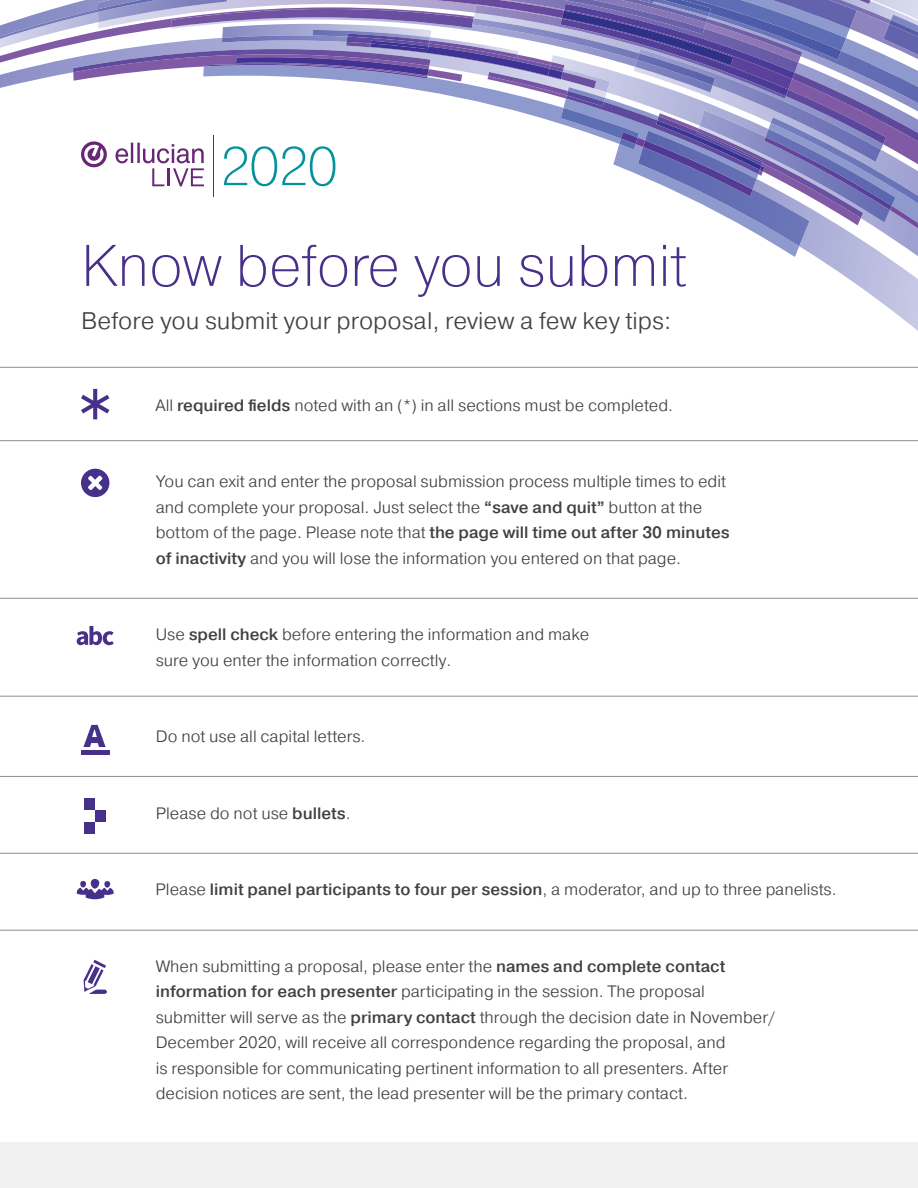
<style>
.page{position:relative;width:918px;height:1188px;background:#fff}
.page>*{position:absolute;margin:0;border:0;box-sizing:border-box;transform-origin:0 0}
.t1{font:200 58.5px "Pragmatica";color:#473089}
.t2{font:300 24px "Pragmatica";color:#414042}
.t3{font:300 16.5px/25.5px "Pragmatica";color:#414042}
.s1{font-weight:500}
</style>
<div class="page">
<hr style="left:0;top:440px;width:918px;height:1px;background:#8d8d8e">
<hr style="left:0;top:367px;width:918px;height:1px;background:#8d8d8e">
<hr style="left:0;top:598px;width:918px;height:1px;background:#8d8d8e">
<hr style="left:0;top:696px;width:918px;height:1px;background:#8d8d8e">
<hr style="left:0;top:776px;width:918px;height:1px;background:#8d8d8e">
<hr style="left:0;top:853px;width:918px;height:1px;background:#8d8d8e">
<hr style="left:0;top:930px;width:918px;height:1px;background:#8d8d8e">
<svg style="left:81px;top:389px;width:28px;height:30px"></svg>
<svg style="left:81px;top:469px;width:28px;height:28px"></svg>
<svg style="left:83px;top:725px;width:23px;height:22px"></svg>
<hr style="left:81px;top:750px;width:28px;height:4px;background:#473089">
<div style="left:85px;top:798px;width:10px;height:12px;background:#473089"></div>
<div style="left:95px;top:810px;width:11px;height:11px;background:#473089"></div>
<div style="left:85px;top:822px;width:10px;height:12px;background:#473089"></div>
<svg style="left:77px;top:626px;width:37px;height:19px"></svg>
<div style="left:91px;top:879px;width:8px;height:10px;background:#473089;border-radius:4px"></div>
<div style="left:104px;top:881px;width:6px;height:7px;background:#473089;border-radius:50%"></div>
<div style="left:80px;top:881px;width:6px;height:7px;background:#473089;border-radius:50%"></div>
<svg style="left:77px;top:888px;width:37px;height:11px"></svg>
<svg style="left:84px;top:960px;width:23px;height:34px"></svg>
<svg style="left:0;top:0;width:918px;height:331px"></svg>
<img style="left:638px;top:0;width:15px;height:4px">
<div style="left:0;top:1142px;width:918px;height:46px;background:#f0f0f0"></div>
<h1 class="t1" style="left:81px;top:228px;width:607px">Know before you submit</h1>
<h2 class="t2" style="left:81px;top:306px;width:592px">Before you submit your proposal, review a few key tips:</h2>
<p class="t3" style="left:155px;top:392px;width:519px">All <span class="s1">required fields</span> noted with an (*) in all sections must be completed.</p>
<p class="t3" style="left:156px;top:469px;width:576px">You can exit and enter the proposal submission process multiple times to edit and complete your proposal. Just select the <span class="s1">“save and quit”</span> button at the bottom of the page. Please note that <span class="s1">the page will time out after 30 minutes of inactivity</span> and you will lose the information you entered on that page.</p>
<p class="t3" style="left:156px;top:622px;width:435px">Use <span class="s1">spell check</span> before entering the information and make sure you enter the information correctly.</p>
<p class="t3" style="left:156px;top:724px;width:211px">Do not use all capital letters.</p>
<p class="t3" style="left:156px;top:800px;width:196px">Please do not use <span class="s1">bullets</span>.</p>
<p class="t3" style="left:155px;top:877px;width:683px">Please <span class="s1">limit panel participants to four per session</span>, a moderator, and up to three panelists.</p>
<p class="t3" style="left:156px;top:953px;width:621px">When submitting a proposal, please enter the <span class="s1">names and complete contact information for each presenter</span> participating in the session. The proposal submitter will serve as the <span class="s1">primary contact</span> through the decision date in November/ December 2020, will receive all correspondence regarding the proposal, and<br>is responsible for communicating pertinent information to all presenters. After decision notices are sent, the lead presenter will be the primary contact.</p>
</div>
